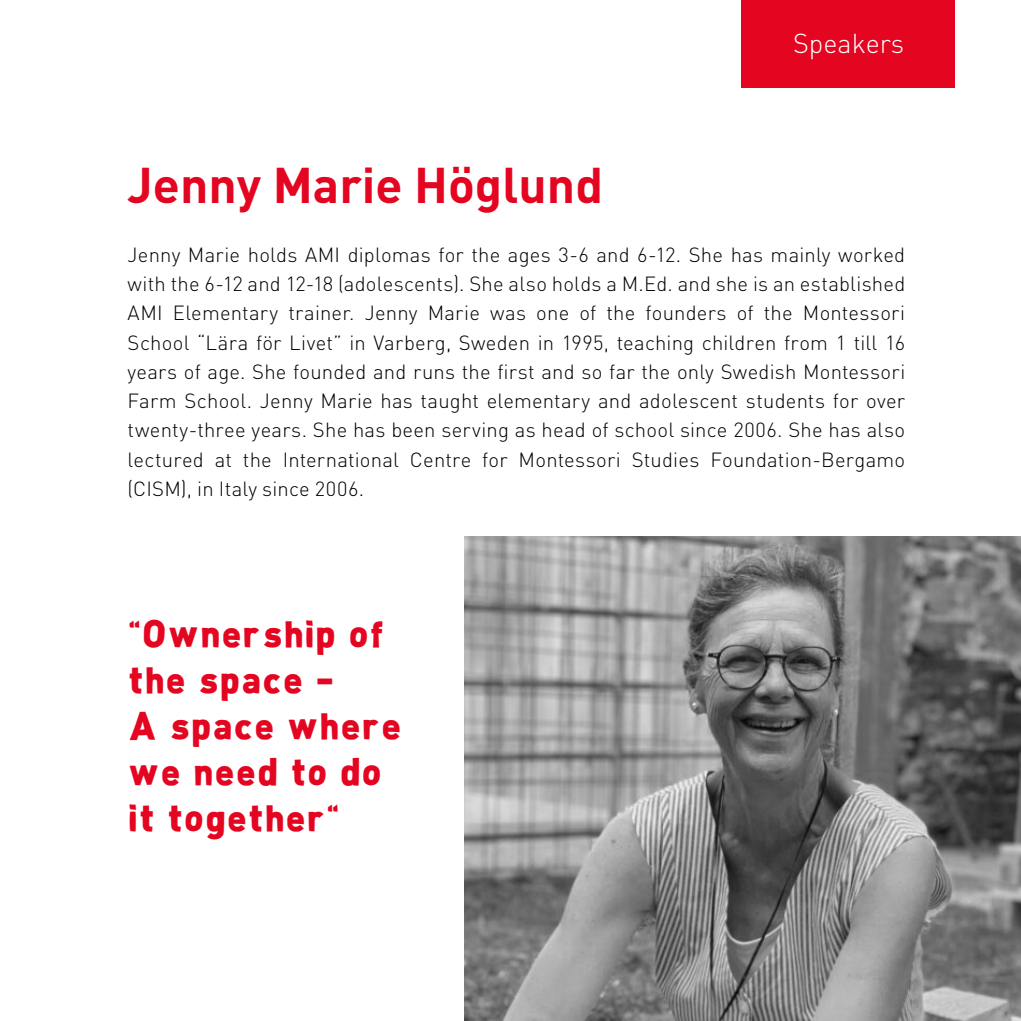
<style>
.page{position:relative;width:1021px;height:1021px;background:#fff}
.page>*{position:absolute;margin:0;border:0;box-sizing:border-box;transform-origin:0 0}
.t1{font:700 49.5px "DIN Pro";color:#e40521}
.t2{font:38.25px/45.9px "Dinpro heutink krijt";color:#e40521}
.t3{font:300 27px "DIN Pro";color:#fff}
.t4{font:300 20.25px/29.2px "DIN Pro";letter-spacing:.01em;color:#000;text-align:justify}
.s1{font-family:"DIN Pro";font-weight:700;font-size:47.48px}
</style>
<div class="page">
<div style="left:741px;top:0;width:213px;height:88px;background:#e40521"></div>
<img style="left:464px;top:536px;width:556px;height:484px">
<h3 class="t3" style="left:793px;top:25px;width:112px">Speakers</h3>
<h1 class="t1" style="left:128px;top:152px;width:477px">Jenny Marie Höglund</h1>
<p class="t4" style="left:128px;top:239px;width:779px">Jenny Marie holds AMI diplomas for the ages 3-6 and 6-12. She has mainly worked with the 6-12 and 12-18 (adolescents). She also holds a M.Ed. and she is an established AMI Elementary trainer. Jenny Marie was one of the founders of the Montessori School “Lära för Livet” in Varberg, Sweden in 1995, teaching children from 1 till 16 years of age. She founded and runs the first and so far the only Swedish Montessori Farm School. Jenny Marie has taught elementary and adolescent students for over twenty-three years. She has been serving as head of school since 2006. She has also lectured at the International Centre for Montessori Studies Foundation-Bergamo (CISM), in Italy since 2006.</p>
<h2 class="t2" style="left:128px;top:614px;width:276px">“Ownership of the space <span class="s1">-<br></span>A space where we need to do it together”</h2>
</div>
